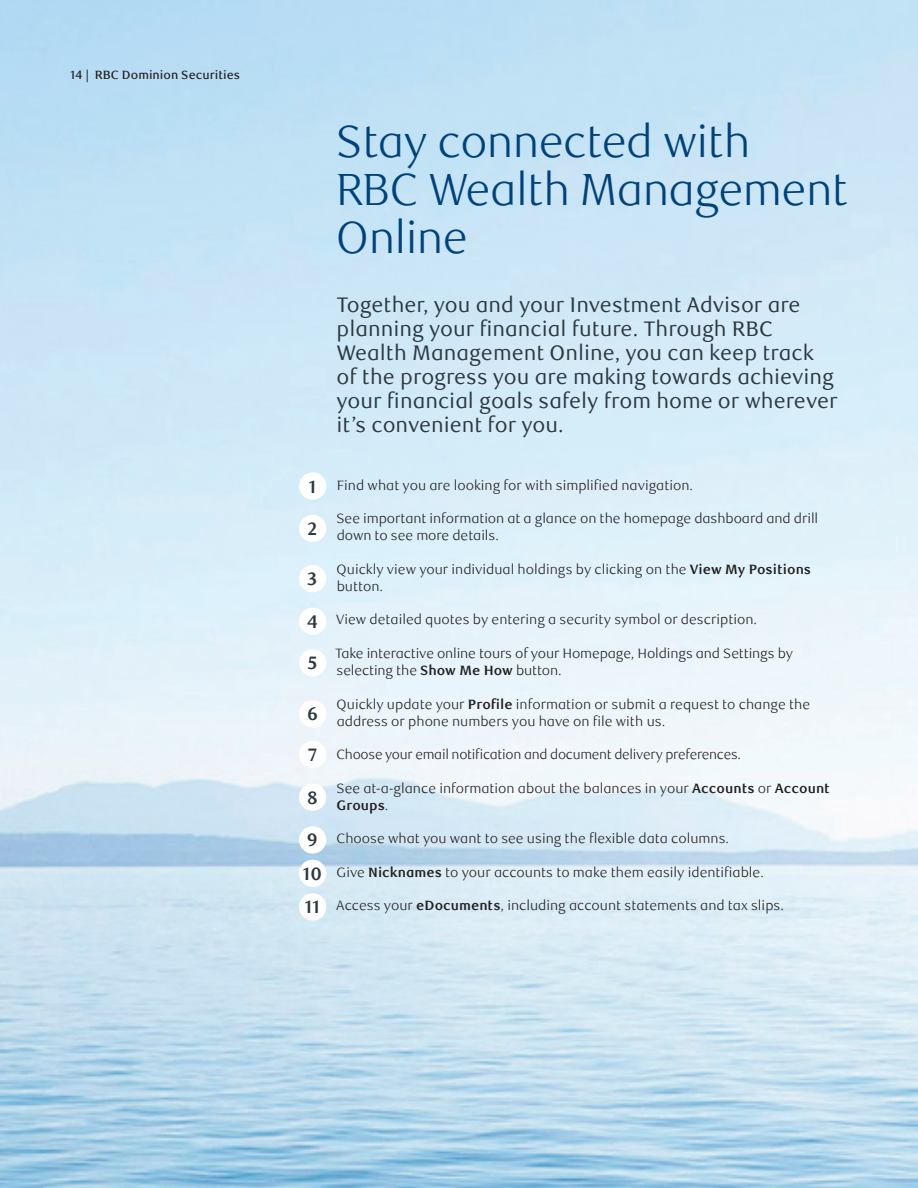
<style>
.page{position:relative;width:918px;height:1188px;background:#fff}
.page>*{position:absolute;margin:0;border:0;box-sizing:border-box;transform-origin:0 0}
._1-Main_Title{font:300 45px/48px "RBC Display";color:#004279}
._2-Subtitle{font:21px/24px "RBC Text";color:#2c3840}
._1-Main_Title_Slate{font:700 18px "RBC Text";color:#2c3840}
._5-Body_Copy_-_Circl{font:300 13.5px/17.2px "RBC Text";color:#231f20}
._5-Body_Copy_-_Circl-2{font:300 13.5px "RBC Text";letter-spacing:-.02em;color:#231f20}
.t1{font:500 12px "RBC Text";color:#231f20}
.s1{font-weight:700}
</style>
<div class="page">
<img style="left:0;top:0;width:918px;height:1188px">
<div style="left:299px;top:472px;width:27px;height:28px;background:#fff;border-radius:50%"></div>
<div style="left:299px;top:515px;width:27px;height:27px;background:#fff;border-radius:50%"></div>
<div style="left:299px;top:565px;width:27px;height:27px;background:#fff;border-radius:50%"></div>
<div style="left:299px;top:608px;width:27px;height:27px;background:#fff;border-radius:50%"></div>
<div style="left:299px;top:649px;width:27px;height:28px;background:#fff;border-radius:50%"></div>
<div style="left:299px;top:700px;width:27px;height:28px;background:#fff;border-radius:50%"></div>
<div style="left:299px;top:741px;width:27px;height:27px;background:#fff;border-radius:50%"></div>
<div style="left:299px;top:783px;width:27px;height:28px;background:#fff;border-radius:50%"></div>
<div style="left:299px;top:826px;width:27px;height:28px;background:#fff;border-radius:50%"></div>
<div style="left:299px;top:860px;width:27px;height:27px;background:#fff;border-radius:50%"></div>
<div style="left:299px;top:893px;width:27px;height:28px;background:#fff;border-radius:50%"></div>
<p class="t1" style="left:70px;top:68px;width:171px">14 | RBC Dominion Securities</p>
<p class="_1-Main_Title" style="left:337px;top:119px;width:415px">Stay connected with</p>
<p class="_1-Main_Title" style="left:337px;top:167px;width:513px">RBC Wealth Management<br>Online</p>
<p class="_2-Subtitle" style="left:337px;top:293px;width:503px">Together, you and your Investment Advisor are planning your financial future. Through RBC Wealth Management Online, you can keep track of the progress you are making towards achieving your financial goals safely from home or wherever it’s convenient for you.</p>
<p class="_1-Main_Title_Slate" style="left:309px;top:476px;width:9px">1</p>
<p class="_1-Main_Title_Slate" style="left:307px;top:518px;width:12px">2</p>
<p class="_1-Main_Title_Slate" style="left:307px;top:568px;width:12px">3</p>
<p class="_1-Main_Title_Slate" style="left:307px;top:611px;width:13px">4</p>
<p class="_1-Main_Title_Slate" style="left:307px;top:652px;width:12px">5</p>
<p class="_1-Main_Title_Slate" style="left:307px;top:703px;width:12px">6</p>
<p class="_1-Main_Title_Slate" style="left:308px;top:744px;width:11px">7</p>
<p class="_1-Main_Title_Slate" style="left:307px;top:787px;width:12px">8</p>
<p class="_1-Main_Title_Slate" style="left:307px;top:829px;width:13px">9</p>
<p class="_1-Main_Title_Slate" style="left:303px;top:863px;width:21px">10</p>
<p class="_1-Main_Title_Slate" style="left:305px;top:896px;width:17px">11</p>
<p class="_5-Body_Copy_-_Circl" style="left:337px;top:477px;width:358px">Find what you are looking for with simplified navigation.</p>
<p class="_5-Body_Copy_-_Circl" style="left:336px;top:510px;width:483px">See important information at a glance on the homepage dashboard and drill down to see more details.</p>
<p class="_5-Body_Copy_-_Circl" style="left:337px;top:561px;width:476px">Quickly view your individual holdings by clicking on the <span class="s1">View My Positions </span>button.</p>
<p class="_5-Body_Copy_-_Circl" style="left:336px;top:611px;width:422px">View detailed quotes by entering a security symbol or description.</p>
<p class="_5-Body_Copy_-_Circl" style="left:335px;top:645px;width:460px">Take interactive online tours of your Homepage, Holdings and Settings by selecting the <span class="s1">Show Me How</span> button.</p>
<p class="_5-Body_Copy_-_Circl" style="left:337px;top:696px;width:475px">Quickly update your <span class="s1">Profile</span> information or submit a request to change the address or phone numbers you have on file with us.</p>
<p class="_5-Body_Copy_-_Circl-2" style="left:337px;top:747px;width:406px">Choose your email notification and document delivery preferences.</p>
<p class="_5-Body_Copy_-_Circl" style="left:336px;top:780px;width:495px">See at-a-glance information about the balances in your <span class="s1">Accounts</span> or <span class="s1">Account<br>Groups</span>.</p>
<p class="_5-Body_Copy_-_Circl" style="left:337px;top:830px;width:394px">Choose what you want to see using the flexible data columns.</p>
<p class="_5-Body_Copy_-_Circl" style="left:337px;top:864px;width:429px">Give <span class="s1">Nicknames</span> to your accounts to make them easily identifiable.</p>
<p class="_5-Body_Copy_-_Circl" style="left:336px;top:897px;width:449px">Access your <span class="s1">eDocuments</span>, including account statements and tax slips.</p>
</div>
